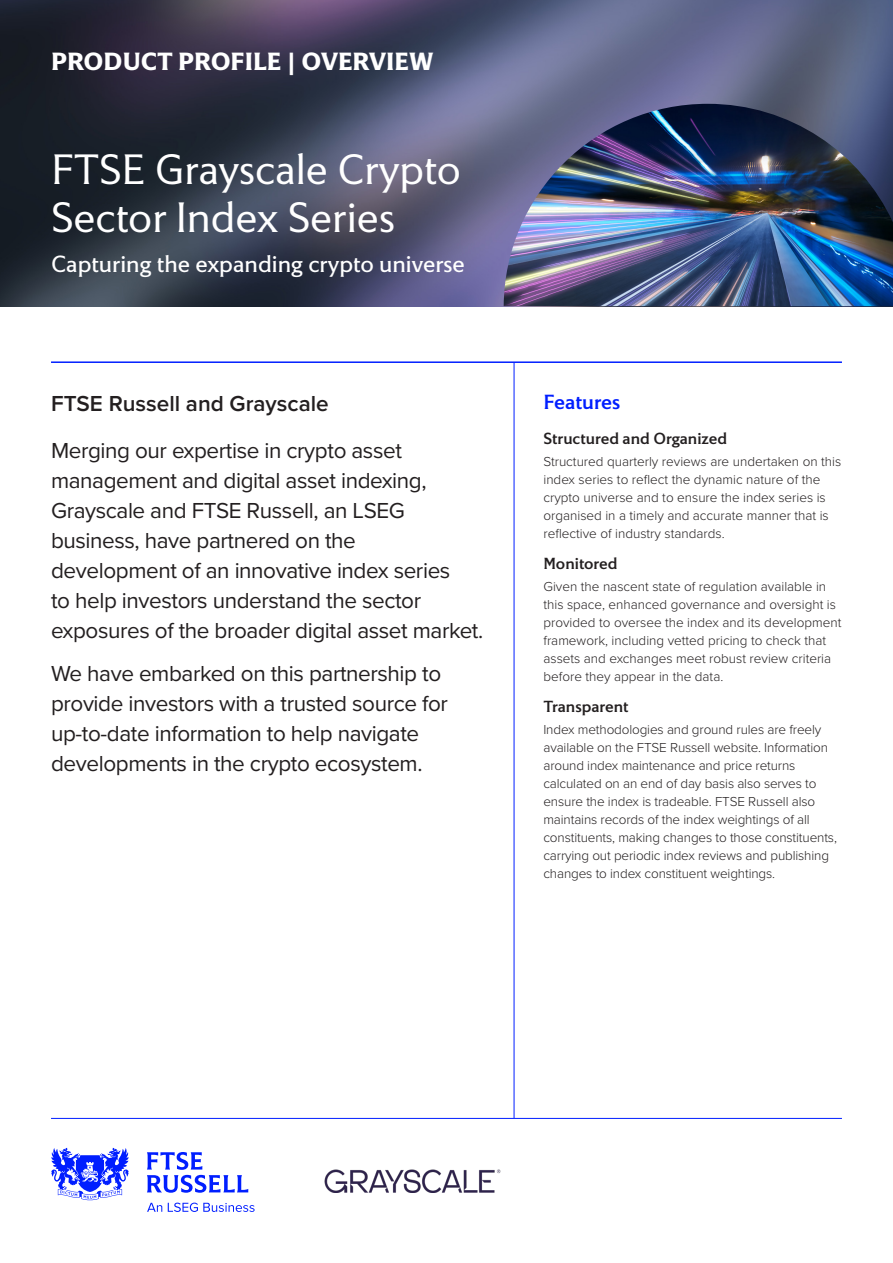
<style>
.page{position:relative;width:893px;height:1263px;background:#fff}
.page>*{position:absolute;margin:0;border:0;box-sizing:border-box;transform-origin:0 0}
.Cover_Title_29_33pt{font:300 43.5px/48px "LSEG Motto";color:#fff}
.FTSE_Wordmark_Document_type_17_17{font:700 25.5px "LSEG Motto";color:#fff}
.Cover_subtitle_16_18pt{font:24px "LSEG Motto";color:#fff}
.Intro_copy_15_20pt{font:22.5px/30px "Proxima Nova";letter-spacing:-.02em;color:#231f20}
.Intro_copy_15_20pt-2{font:600 22.5px "Proxima Nova";color:#231f20}
.Body_Heading_14_18pt_blue{font:500 21px "LSEG Motto";color:#001eff}
.Body_subheading_11_14pt_black{font:500 16.5px "LSEG Motto";color:#231f20}
.Body_text_9_12pt_black{font:300 13.5px/18px "Proxima Nova";color:#231f20}
</style>
<div class="page">
<svg style="left:51px;top:1148px;width:204px;height:64px"></svg>
<hr style="left:51px;top:1118px;width:791px;height:1px;background:#001eff">
<img style="left:0;top:0;width:893px;height:306px">
<img style="left:504px;top:104px;width:389px;height:202px">
<hr style="left:51px;top:361px;width:791px;height:2px;background:#001eff">
<hr style="left:514px;top:363px;width:1px;height:755px;background:#001eff">
<img style="left:324px;top:1170px;width:177px;height:23px">
<p class="FTSE_Wordmark_Document_type_17_17" style="left:51px;top:46px;width:384px">PRODUCT PROFILE | OVERVIEW</p>
<p class="Cover_Title_29_33pt" style="left:51px;top:145px;width:411px">FTSE Grayscale Crypto<br>Sector Index Series</p>
<p class="Cover_subtitle_16_18pt" style="left:51px;top:250px;width:415px">Capturing the expanding crypto universe</p>
<p class="Intro_copy_15_20pt-2" style="left:51px;top:387px;width:279px">FTSE Russell and Grayscale</p>
<p class="Intro_copy_15_20pt" style="left:51px;top:435px;width:434px">Merging our expertise in crypto asset management and digital asset indexing, Grayscale and FTSE Russell, an LSEG business, have partnered on the development of an innovative index series<br>to help investors understand the sector exposures of the broader digital asset market.</p>
<p class="Intro_copy_15_20pt" style="left:51px;top:658px;width:398px">We have embarked on this partnership to provide investors with a trusted source for up-to-date information to help navigate developments in the crypto ecosystem.</p>
<p class="Body_Heading_14_18pt_blue" style="left:543px;top:389px;width:78px">Features</p>
<p class="Body_subheading_11_14pt_black" style="left:543px;top:428px;width:185px">Structured and Organized</p>
<p class="Body_text_9_12pt_black" style="left:543px;top:452px;width:299px">Structured quarterly reviews are undertaken on this index series to reflect the dynamic nature of the crypto universe and to ensure the index series is organised in a timely and accurate manner that is reflective of industry standards.</p>
<p class="Body_subheading_11_14pt_black" style="left:543px;top:553px;width:76px">Monitored</p>
<p class="Body_text_9_12pt_black" style="left:543px;top:577px;width:299px">Given the nascent state of regulation available in this space, enhanced governance and oversight is provided to oversee the index and its development framework, including vetted pricing to check that assets and exchanges meet robust review criteria before they appear in the data.</p>
<p class="Body_subheading_11_14pt_black" style="left:543px;top:696px;width:87px">Transparent</p>
<p class="Body_text_9_12pt_black" style="left:543px;top:720px;width:295px">Index methodologies and ground rules are freely available on the FTSE Russell website. Information around index maintenance and price returns calculated on an end of day basis also serves to ensure the index is tradeable. FTSE Russell also maintains records of the index weightings of all constituents, making changes to those constituents, carrying out periodic index reviews and publishing changes to index constituent weightings.</p>
</div>
